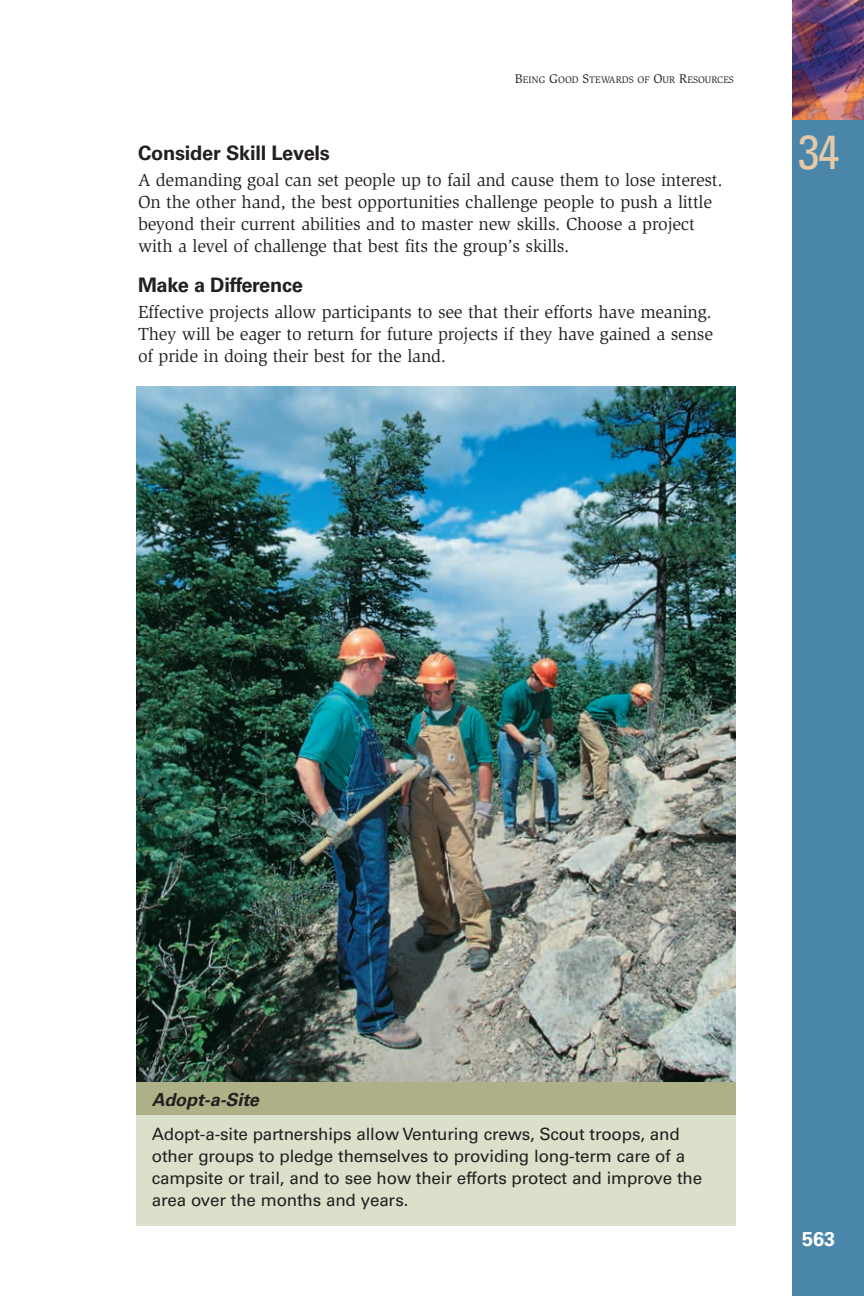
<style>
.page{position:relative;width:864px;height:1296px;background:#fff}
.page>*{position:absolute;margin:0;border:0;box-sizing:border-box;transform-origin:0 0}
.t1{font:condensed 48px "Univers";color:#e4c8a7}
.t2{font:700 20px "Univers";letter-spacing:-.01em;color:#231f20}
.t3{font:700 20px "Univers";color:#fff}
.t4{font:18px/22px "Slimbach";letter-spacing:-.01em;color:#231f20}
.t5{font:italic 700 18px "Univers";letter-spacing:-.005em;color:#231f20}
.t6{font:17px/22px "Univers";letter-spacing:-.01em;color:#231f20}
.t7{font:9.8px "Slimbach";color:#231f20}
.s1{font-size:13px}
</style>
<div class="page">
<img style="left:136px;top:0;width:728px;height:1296px">
<p class="t7" style="left:515px;top:76px;width:221px"><span class="s1">B</span>EING <span class="s1">G</span>OOD <span class="s1">S</span>TEWARDS OF <span class="s1">O</span>UR <span class="s1">R</span>ESOURCES</p>
<p class="t2" style="left:138px;top:146px;width:193px">Consider Skill Levels</p>
<p class="t4" style="left:138px;top:171px;width:586px">A demanding goal can set people up to fail and cause them to lose interest.<br>On the other hand, the best opportunities challenge people to push a little beyond their current abilities and to master new skills. Choose a project with a level of challenge that best fits the group’s skills.</p>
<p class="t2" style="left:138px;top:278px;width:167px">Make a Difference</p>
<p class="t4" style="left:138px;top:303px;width:577px;text-align:justify">Effective projects allow participants to see that their efforts have meaning.<br>They will be eager to return for future projects if they have gained a sense of pride in doing their best for the land.</p>
<h1 class="t1" style="left:798px;top:134px;width:43px">34</h1>
<p class="t5" style="left:152px;top:1093px;width:109px">Adopt-a-Site</p>
<p class="t6" style="left:152px;top:1124px;width:552px">Adopt-a-site partnerships allow Venturing crews, Scout troops, and other groups to pledge themselves to providing long-term care of a campsite or trail, and to see how their efforts protect and improve the area over the months and years.</p>
<p class="t3" style="left:802px;top:1232px;width:35px">563</p>
</div>
